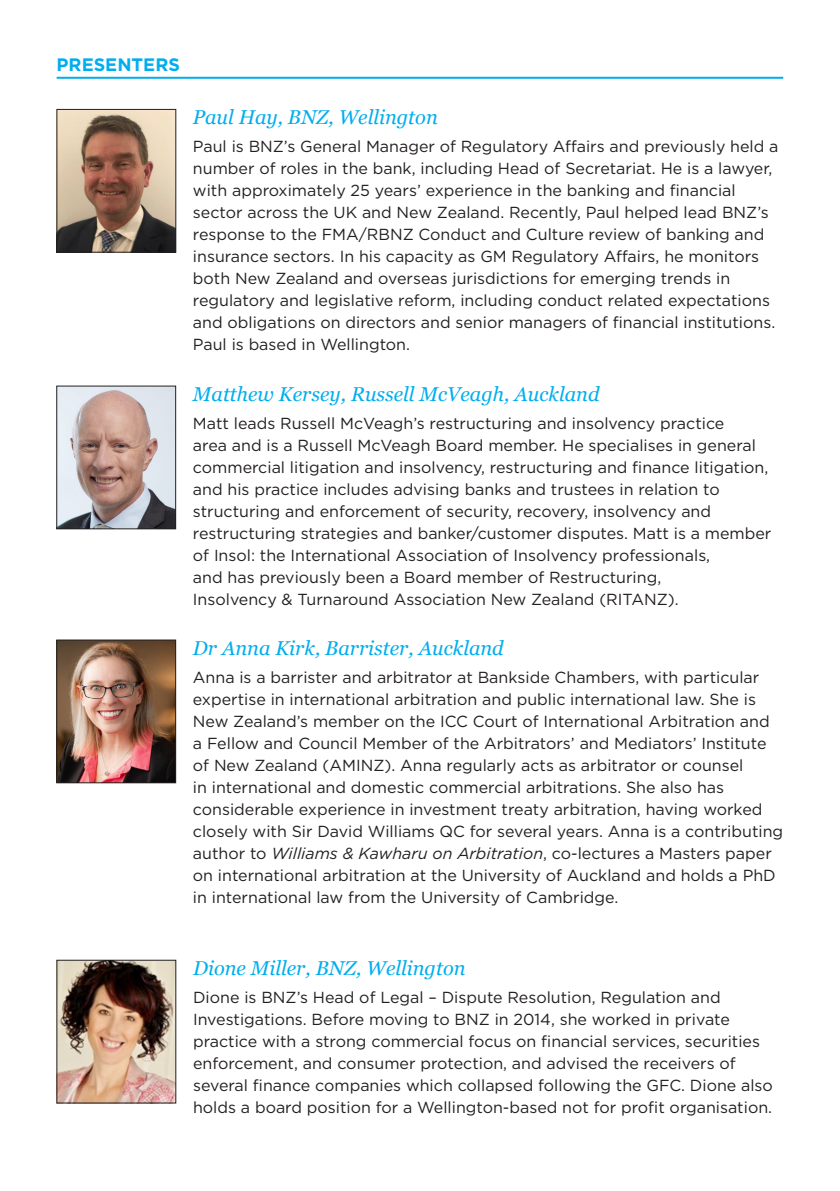
<style>
.page{position:relative;width:840px;height:1191px;background:#fff}
.page>*{position:absolute;margin:0;border:0;box-sizing:border-box;transform-origin:0 0}
.t1{font:italic 20px "Georgia";color:#00aeef}
.Sub_Heading_01{font:700 18px "Gotham";color:#00aeef}
.t2{font:16px/22px "Gotham";color:#231f20}
.s1{font-style:italic}
</style>
<div class="page">
<hr style="left:57px;top:77px;width:725px;height:2px;background:#00aeef">
<img style="left:59px;top:388px;width:115px;height:139px">
<div style="left:57px;top:386px;width:119px;height:143px;border:1px solid #231f20"></div>
<img style="left:59px;top:962px;width:115px;height:139px">
<img style="left:59px;top:642px;width:115px;height:139px">
<div style="left:57px;top:640px;width:119px;height:143px;border:1px solid #231f20"></div>
<img style="left:59px;top:111px;width:115px;height:139px">
<div style="left:57px;top:109px;width:119px;height:143px;border:1px solid #231f20"></div>
<p class="Sub_Heading_01" style="left:57px;top:53px;width:125px">PRESENTERS</p>
<p class="t1" style="left:193px;top:105px;width:246px">Paul Hay, BNZ, Wellington</p>
<p class="t2" style="left:193px;top:135px;width:586px">Paul is BNZ’s General Manager of Regulatory Affairs and previously held a number of roles in the bank, including Head of Secretariat. He is a lawyer, with approximately 25 years’ experience in the banking and financial sector across the UK and New Zealand. Recently, Paul helped lead BNZ’s response to the FMA/RBNZ Conduct and Culture review of banking and insurance sectors. In his capacity as GM Regulatory Affairs, he monitors both New Zealand and overseas jurisdictions for emerging trends in regulatory and legislative reform, including conduct related expectations and obligations on directors and senior managers of financial institutions.<br>Paul is based in Wellington.</p>
<p class="t1" style="left:193px;top:381px;width:408px">Matthew Kersey, Russell McVeagh, Auckland</p>
<p class="t2" style="left:193px;top:412px;width:579px">Matt leads Russell McVeagh’s restructuring and insolvency practice<br>area and is a Russell McVeagh Board member. He specialises in general commercial litigation and insolvency, restructuring and finance litigation, and his practice includes advising banks and trustees in relation to structuring and enforcement of security, recovery, insolvency and restructuring strategies and banker/customer disputes. Matt is a member of Insol: the International Association of Insolvency professionals,<br>and has previously been a Board member of Restructuring,<br>Insolvency &amp; Turnaround Association New Zealand (RITANZ).</p>
<p class="t1" style="left:193px;top:635px;width:312px">Dr Anna Kirk, Barrister, Auckland</p>
<p class="t2" style="left:193px;top:665px;width:591px">Anna is a barrister and arbitrator at Bankside Chambers, with particular expertise in international arbitration and public international law. She is New Zealand’s member on the ICC Court of International Arbitration and<br>a Fellow and Council Member of the Arbitrators’ and Mediators’ Institute of New Zealand (AMINZ). Anna regularly acts as arbitrator or counsel<br>in international and domestic commercial arbitrations. She also has considerable experience in investment treaty arbitration, having worked closely with Sir David Williams QC for several years. Anna is a contributing author to <span class="s1">Williams &amp; Kawharu on Arbitration</span>, co-lectures a Masters paper on international arbitration at the University of Auckland and holds a PhD in international law from the University of Cambridge.</p>
<p class="t1" style="left:193px;top:955px;width:274px">Dione Miller, BNZ, Wellington</p>
<p class="t2" style="left:193px;top:986px;width:581px">Dione is BNZ’s Head of Legal – Dispute Resolution, Regulation and Investigations. Before moving to BNZ in 2014, she worked in private practice with a strong commercial focus on financial services, securities enforcement, and consumer protection, and advised the receivers of several finance companies which collapsed following the GFC. Dione also holds a board position for a Wellington-based not for profit organisation.</p>
</div>
